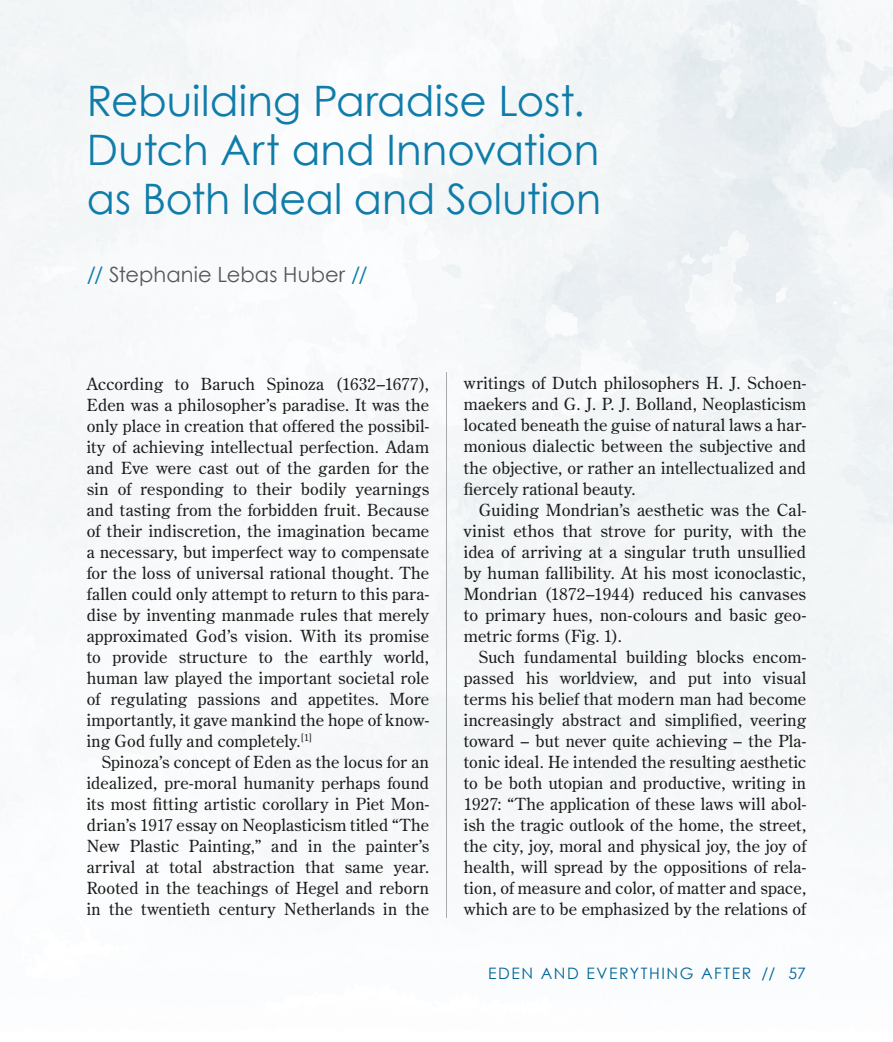
<style>
.page{position:relative;width:893px;height:1042px;background:#fff}
.page>*{position:absolute;margin:0;border:0;box-sizing:border-box;transform-origin:0 0}
.t1{font:42px/49px "Century Gothic";color:#0f7caa}
.t2{font:21px "Century Gothic";color:#575756}
.t3{font:16.62px/21px "Century Old Style Std";letter-spacing:.015em;color:#1d1d1b;text-align:justify}
.t4{font:15.75px "Century Gothic";letter-spacing:.1em;color:#006497}
.s1{color:#0f7caa}
</style>
<div class="page">
<hr style="left:446px;top:372px;width:1px;height:546px;background:#a8a8a7">
<h1 class="t1" style="left:87px;top:75px;width:516px">Rebuilding Paradise Lost.<br>Dutch Art and Innovation as Both Ideal and Solution</h1>
<p class="t2" style="left:87px;top:261px;width:282px"><span class="s1">//</span> Stephanie Lebas Huber <span class="s1">//</span></p>
<p class="t3" style="left:87px;top:373px;width:344px">According to Baruch Spinoza (1632–1677), Eden was a philosopher’s paradise. It was the only place in creation that offered the possibil&shy;ity of achieving intellectual perfection. Adam and Eve were cast out of the garden for the sin of responding to their bodily yearnings and tasting from the forbidden fruit. Because of their indiscretion, the imagination became a necessary, but imperfect way to compensate for the loss of universal rational thought. The fallen could only attempt to return to this para&shy;dise by inventing manmade rules that merely approximated God’s vision. With its promise to provide structure to the earthly world, human law played the important societal role of regulating passions and appetites. More importantly, it gave mankind the hope of know&shy;ing God fully and completely.<sup>[1]</sup></p>
<p class="t3" style="left:87px;top:751px;width:344px;text-indent:15px">Spinoza’s concept of Eden as the locus for an idealized, pre-moral humanity perhaps found its most fitting artistic corollary in Piet Mon&shy;drian’s 1917 essay on Neoplasticism titled “The New Plastic Painting,” and in the painter’s arrival at total abstraction that same year.<br>Rooted in the teachings of Hegel and reborn in the twentieth century Netherlands in the</p>
<p class="t3" style="left:464px;top:373px;width:344px">writings of Dutch philosophers H. J. Schoen&shy;maekers and G. J. P. J. Bolland, Neoplasticism located beneath the guise of natural laws a har&shy;monious dialectic between the subjective and the objective, or rather an intellectualized and fiercely rational beauty.</p>
<p class="t3" style="left:464px;top:499px;width:344px;text-indent:15px">Guiding Mondrian’s aesthetic was the Cal&shy;vinist ethos that strove for purity, with the idea of arriving at a singular truth unsullied by human fallibility. At his most iconoclastic, Mondrian (1872–1944) reduced his canvases to primary hues, non-colours and basic geo&shy;metric forms (Fig. 1).</p>
<p class="t3" style="left:464px;top:646px;width:344px;text-indent:15px">Such fundamental building blocks encom&shy;passed his worldview, and put into visual terms his belief that modern man had become increasingly abstract and simplified, veering toward – but never quite achieving – the Pla&shy;tonic ideal. He intended the resulting aesthetic to be both utopian and productive, writing in 1927: “The application of these laws will abol&shy;ish the tragic outlook of the home, the street, the city, joy, moral and physical joy, the joy of health, will spread by the oppositions of rela&shy;tion, of measure and color, of matter and space, which are to be emphasized by the relations of</p>
<p class="t4" style="left:488px;top:963px;width:319px">EDEN AND EVERYTHING AFTER // 57</p>
</div>
